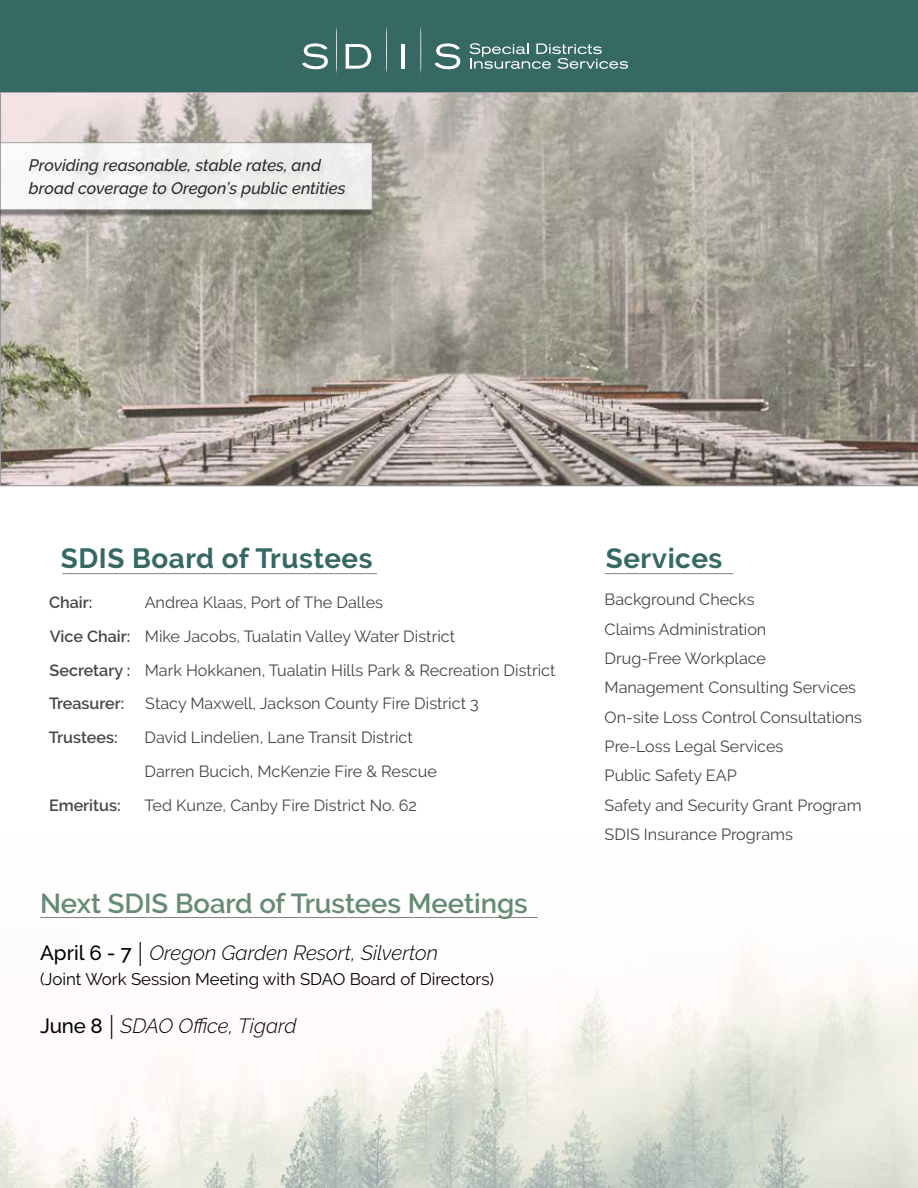
<style>
.page{position:relative;width:918px;height:1188px;background:#fff}
.page>*{position:absolute;margin:0;border:0;box-sizing:border-box;transform-origin:0 0}
.t1{font:700 27.75px "Raleway";letter-spacing:.02em;color:#366963}
.t2{font:600 27.45px "Raleway";color:#678a76}
.t3{font:italic 300 20.55px "Raleway";color:#000}
.t4{font:16.8px "Raleway";color:#000}
.t5{font:italic 500 16.5px/22.4px "Raleway";color:#292829}
.t6{font:16.2px/29.2px "Raleway";color:#464547}
.t7{font:600 16.2px "Raleway";color:#464547}
.s1{font-weight:600}
.s2{font-weight:500;font-style:normal}
.s3{font-family:"Arial";font-weight:400;font-style:normal;font-size:19.8px}
</style>
<div class="page">
<img style="left:1px;top:957px;width:917px;height:231px">
<svg style="left:0;top:92px;width:918px;height:394px;background:#aaa49b"></svg>
<div style="left:0;top:0;width:918px;height:92px;background:#366963"></div>
<div style="left:0;top:145px;width:373px;height:72px;background:#000;opacity:.52"></div>
<div style="left:0;top:142px;width:373px;height:68px;background:#efefed;border:1px solid #939598"></div>
<svg style="left:469px;top:43px;width:159px;height:26px"></svg>
<svg style="left:302px;top:43px;width:26px;height:26px"></svg>
<svg style="left:346px;top:44px;width:25px;height:25px"></svg>
<hr style="left:402px;top:44px;width:3px;height:25px;background:#fff">
<svg style="left:434px;top:43px;width:26px;height:26px"></svg>
<hr style="left:336px;top:26px;width:1px;height:48px;background:#fff;border-radius:50%">
<hr style="left:386px;top:26px;width:1px;height:48px;background:#fff;border-radius:50%">
<hr style="left:420px;top:26px;width:1px;height:48px;background:#fff;border-radius:50%">
<hr style="left:62px;top:573px;width:315px;height:1px;background:#808285">
<hr style="left:605px;top:573px;width:128px;height:1px;background:#808285">
<hr style="left:40px;top:917px;width:498px;height:1px;background:#808285">
<p class="t5" style="left:29px;top:154px;width:318px">Providing reasonable, stable rates, and broad coverage to Oregon’s public entities</p>
<h1 class="t1" style="left:61px;top:543px;width:313px">SDIS Board of Trustees</h1>
<p class="t7" style="left:49px;top:593px;width:45px">Chair:</p>
<p class="t6" style="left:49px;top:585px;width:508px;line-height:33.9px;text-indent:96px">Andrea Klaas, Port of The Dalles<br><span class="s1">Vice Chair:</span> Mike Jacobs, Tualatin Valley Water District<br><span class="s1">Secretary :</span> Mark Hokkanen, Tualatin Hills Park &amp; Recreation District <span class="s1">Treasurer:</span></p>
<p class="t6" style="left:145px;top:689px;width:335px">Stacy Maxwell, Jackson County Fire District 3</p>
<p class="t7" style="left:49px;top:728px;width:70px">Trustees:</p>
<p class="t6" style="left:144px;top:721px;width:294px;line-height:33.9px">David Lindelien, Lane Transit District<br>Darren Bucich, McKenzie Fire &amp; Rescue</p>
<p class="t7" style="left:49px;top:796px;width:73px">Emeritus:</p>
<p class="t6" style="left:145px;top:791px;width:274px">Ted Kunze, Canby Fire District No. 62</p>
<h2 class="t2" style="left:40px;top:887px;width:489px">Next SDIS Board of Trustees Meetings</h2>
<p class="t3" style="left:40px;top:941px;width:400px"><span class="s2">April 6 - 7</span> <span class="s3">│</span> Oregon Garden Resort, Silverton</p>
<p class="t4" style="left:40px;top:970px;width:455px">(Joint Work Session Meeting with SDAO Board of Directors)</p>
<p class="t3" style="left:40px;top:1014px;width:258px"><span class="s2">June 8</span> <span class="s3">│</span> SDAO Office, Tigard</p>
<h1 class="t1" style="left:606px;top:543px;width:118px">Services</h1>
<p class="t6" style="left:605px;top:585px;width:259px">Background Checks<br>Claims Administration<br>Drug-Free Workplace<br>Management Consulting Services<br>On-site Loss Control Consultations<br>Pre-Loss Legal Services<br>Public Safety EAP<br>Safety and Security Grant Program<br>SDIS Insurance Programs</p>
</div>
